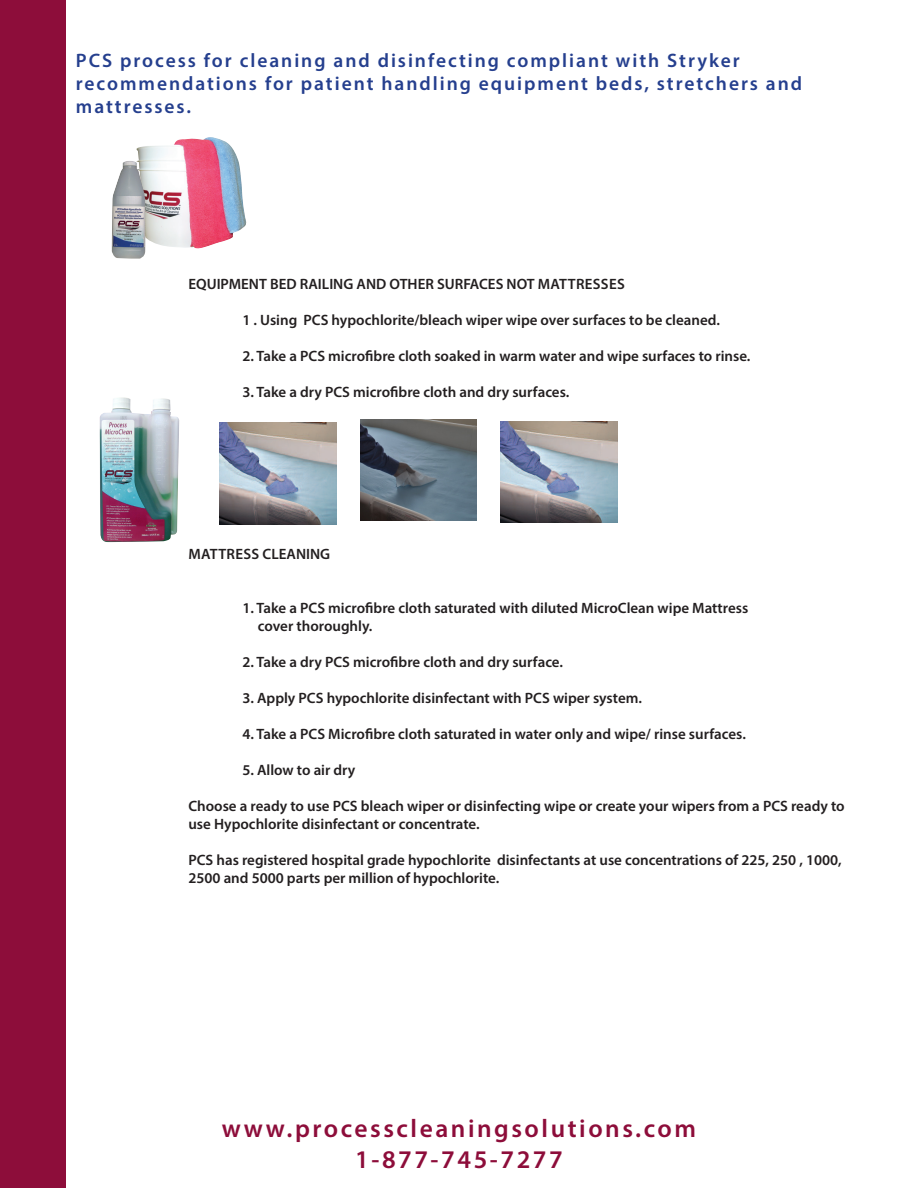
<style>
.page{position:relative;width:918px;height:1188px;background:#fff}
.page>*{position:absolute;margin:0;border:0;box-sizing:border-box;transform-origin:0 0}
.t1{font:600 25.5px "Myriad Pro";letter-spacing:.1em;color:#8d0d3a}
.t2{font:600 19.5px "Myriad Pro";letter-spacing:.1em;color:#253f8e}
.t3{font:600 15px/18px "Myriad Pro";color:#231f20}
</style>
<div class="page">
<div style="left:0;top:0;width:65px;height:1188px;background:#8d0d3a"></div>
<img style="left:136px;top:137px;width:111px;height:112px">
<img style="left:112px;top:161px;width:33px;height:98px">
<img style="left:219px;top:423px;width:118px;height:101px">
<img style="left:361px;top:419px;width:115px;height:101px">
<img style="left:500px;top:421px;width:118px;height:102px">
<img style="left:100px;top:397px;width:79px;height:145px">
<p class="t2" style="left:76px;top:48px;width:665px">PCS process for cleaning and disinfecting compliant with Stryker</p>
<p class="t2" style="left:76px;top:71px;width:728px">recommendations for patient handling equipment beds, stretchers and</p>
<p class="t2" style="left:76px;top:94px;width:117px">mattresses.</p>
<p class="t3" style="left:188px;top:275px;width:438px">EQUIPMENT BED RAILING AND OTHER SURFACES NOT MATTRESSES</p>
<p class="t3" style="left:242px;top:311px;width:479px">1 . Using PCS hypochlorite/bleach wiper wipe over surfaces to be cleaned.</p>
<p class="t3" style="left:242px;top:347px;width:510px">2. Take a PCS microfibre cloth soaked in warm water and wipe surfaces to rinse.</p>
<p class="t3" style="left:242px;top:383px;width:328px">3. Take a dry PCS microfibre cloth and dry surfaces.</p>
<p class="t3" style="left:189px;top:545px;width:143px">MATTRESS CLEANING</p>
<p class="t3" style="left:242px;top:599px;width:507px">1. Take a PCS microfibre cloth saturated with diluted MicroClean wipe Mattress</p>
<p class="t3" style="left:258px;top:617px;width:116px">cover thoroughly.</p>
<p class="t3" style="left:242px;top:653px;width:322px">2. Take a dry PCS microfibre cloth and dry surface.</p>
<p class="t3" style="left:242px;top:689px;width:401px">3. Apply PCS hypochlorite disinfectant with PCS wiper system.</p>
<p class="t3" style="left:242px;top:725px;width:505px">4. Take a PCS Microfibre cloth saturated in water only and wipe/ rinse surfaces.</p>
<p class="t3" style="left:242px;top:761px;width:115px">5. Allow to air dry</p>
<p class="t3" style="left:188px;top:797px;width:658px">Choose a ready to use PCS bleach wiper or disinfecting wipe or create your wipers from a PCS ready to use Hypochlorite disinfectant or concentrate.</p>
<p class="t3" style="left:188px;top:851px;width:655px">PCS has registered hospital grade hypochlorite disinfectants at use concentrations of 225, 250 , 1000,<br>2500 and 5000 parts per million of hypochlorite.</p>
<p class="t1" style="left:222px;top:1113px;width:476px">www.processcleaningsolutions.com</p>
<p class="t1" style="left:355px;top:1143px;width:209px">1-877-745-7277</p>
</div>
